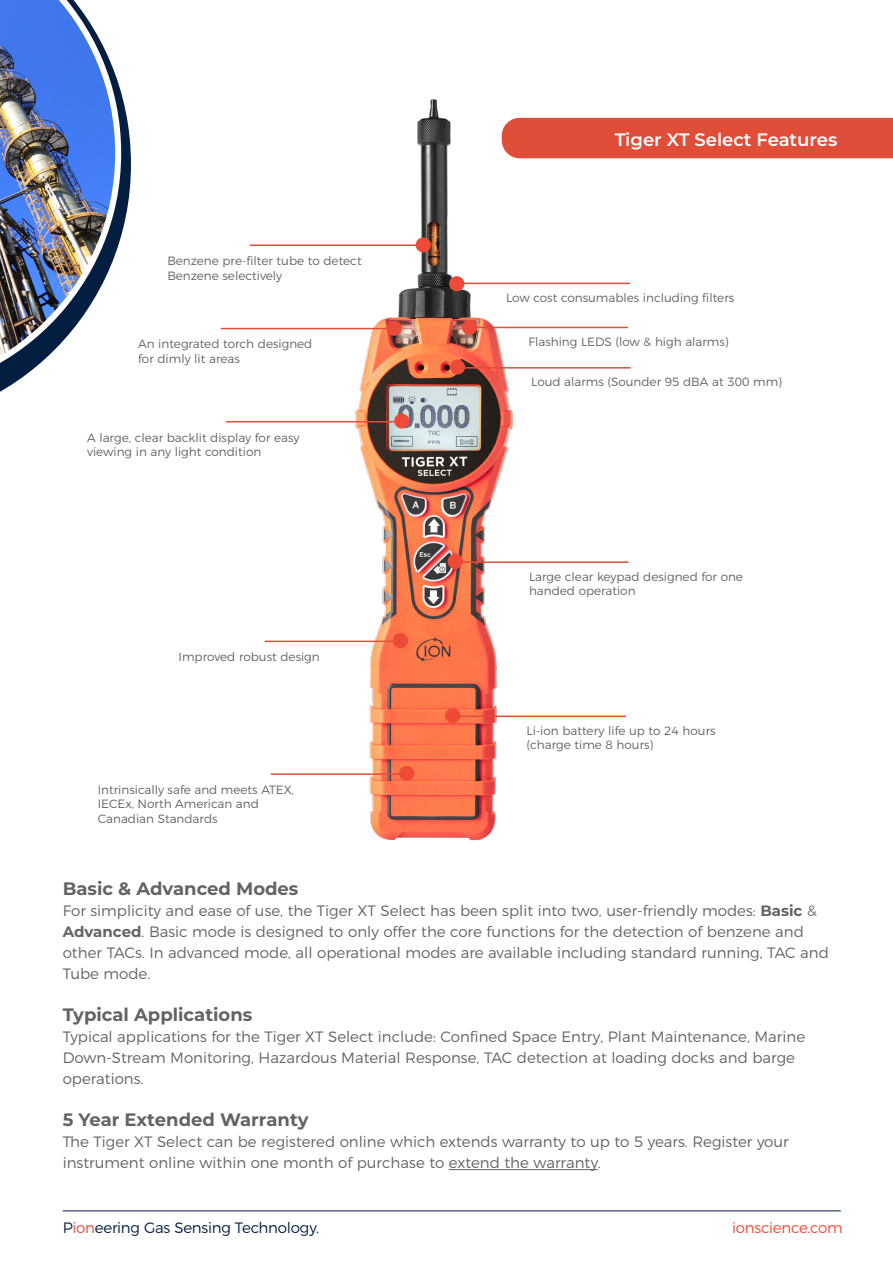
<style>
.page{position:relative;width:893px;height:1263px;background:#fff}
.page>*{position:absolute;margin:0;border:0;box-sizing:border-box;transform-origin:0 0}
.t1{font:700 18px "Montserrat";color:#636366}
.t2{font:600 18px "Montserrat";color:#fff}
.t3{font:300 15px/21px "Montserrat";color:#636366}
.t4{font:300 15px "Montserrat";letter-spacing:-.02em;color:#041e42}
.t5{font:300 15px "Montserrat";letter-spacing:-.02em;color:#ed4b38}
.t6{font:300 12px/14.4px "Montserrat";color:#636366}
.s1{font-weight:700}
.s2{color:#e04e39}
</style>
<div class="page">
<hr style="left:63px;top:1210px;width:778px;height:1px;background:#001e41">
<img style="left:278px;top:99px;width:282px;height:742px">
<div style="left:502px;top:118px;width:391px;height:40px;background:#e04e39"></div>
<svg style="left:121px;top:92px;width:10px;height:144px"></svg>
<img style="left:0;top:0;width:121px;height:392px">
<div style="left:386px;top:321px;width:16px;height:15px;background:#ed4b38;border-radius:50%"></div>
<hr style="left:449px;top:1169px;width:149px;height:1px;background:#636366">
<hr style="left:221px;top:328px;width:168px;height:1px;background:#e04e39">
<div style="left:450px;top:359px;width:15px;height:16px;background:#ed4b38;border-radius:50%"></div>
<hr style="left:463px;top:367px;width:168px;height:2px;background:#e04e39">
<hr style="left:226px;top:421px;width:168px;height:1px;background:#e04e39">
<div style="left:394px;top:413px;width:15px;height:15px;background:#ed4b38;border-radius:50%"></div>
<div style="left:448px;top:554px;width:15px;height:15px;background:#ed4b38;border-radius:50%"></div>
<hr style="left:460px;top:561px;width:168px;height:2px;background:#e04e39">
<hr style="left:265px;top:641px;width:128px;height:1px;background:#e04e39">
<div style="left:393px;top:633px;width:15px;height:15px;background:#ed4b38;border-radius:50%"></div>
<div style="left:449px;top:276px;width:15px;height:15px;background:#ed4b38;border-radius:50%"></div>
<hr style="left:462px;top:283px;width:168px;height:1px;background:#e04e39">
<div style="left:445px;top:708px;width:15px;height:15px;background:#ed4b38;border-radius:50%"></div>
<hr style="left:458px;top:715px;width:168px;height:2px;background:#e04e39">
<hr style="left:476px;top:327px;width:152px;height:1px;background:#e04e39">
<div style="left:462px;top:320px;width:15px;height:15px;background:#ed4b38;border-radius:50%"></div>
<hr style="left:271px;top:773px;width:128px;height:2px;background:#e04e39">
<div style="left:399px;top:766px;width:15px;height:15px;background:#ed4b38;border-radius:50%"></div>
<div style="left:416px;top:237px;width:15px;height:15px;background:#ed4b38;border-radius:50%"></div>
<hr style="left:250px;top:244px;width:168px;height:2px;background:#e04e39">
<p class="t6" style="left:167px;top:253px;width:196px">Benzene pre-filter tube to detect<br>Benzene selectively</p>
<p class="t6" style="left:138px;top:336px;width:176px">An integrated torch designed for dimly lit areas</p>
<p class="t6" style="left:87px;top:429px;width:214px">A large, clear backlit display for easy viewing in any light condition</p>
<p class="t6" style="left:179px;top:649px;width:143px">Improved robust design</p>
<p class="t6" style="left:98px;top:781px;width:198px">Intrinsically safe and meets ATEX,<br>IECEx, North American and<br>Canadian Standards</p>
<p class="t2" style="left:615px;top:127px;width:224px">Tiger XT Select Features</p>
<p class="t6" style="left:506px;top:289px;width:230px">Low cost consumables including filters</p>
<p class="t6" style="left:528px;top:333px;width:202px">Flashing LEDS (low &amp; high alarms)</p>
<p class="t6" style="left:531px;top:374px;width:252px">Loud alarms (Sounder 95 dBA at 300 mm)</p>
<p class="t6" style="left:529px;top:568px;width:215px">Large clear keypad designed for one handed operation</p>
<p class="t6" style="left:526px;top:722px;width:191px">Li-ion battery life up to 24 hours (charge time 8 hours)</p>
<p class="t1" style="left:63px;top:876px;width:237px">Basic &amp; Advanced Modes</p>
<p class="t3" style="left:63px;top:899px;width:768px">For simplicity and ease of use, the Tiger XT Select has been split into two, user-friendly modes: <span class="s1">Basic</span> &amp; <span class="s1">Advanced</span>. Basic mode is designed to only offer the core functions for the detection of benzene and other TACs. In advanced mode, all operational modes are available including standard running, TAC and Tube mode.</p>
<p class="t1" style="left:63px;top:1002px;width:191px">Typical Applications</p>
<p class="t3" style="left:63px;top:1025px;width:744px">Typical applications for the Tiger XT Select include: Confined Space Entry, Plant Maintenance, Marine<br>Down-Stream Monitoring, Hazardous Material Response, TAC detection at loading docks and barge operations.</p>
<p class="t1" style="left:63px;top:1107px;width:247px">5 Year Extended Warranty</p>
<p class="t3" style="left:63px;top:1130px;width:728px">The Tiger XT Select can be registered online which extends warranty to up to 5 years. Register your instrument online within one month of purchase to extend the warranty.</p>
<p class="t4" style="left:63px;top:1215px;width:258px">P<span class="s2">ion</span>eering Gas Sensing Technology.</p>
<p class="t5" style="left:732px;top:1215px;width:112px">ionscience.com</p>
</div>
